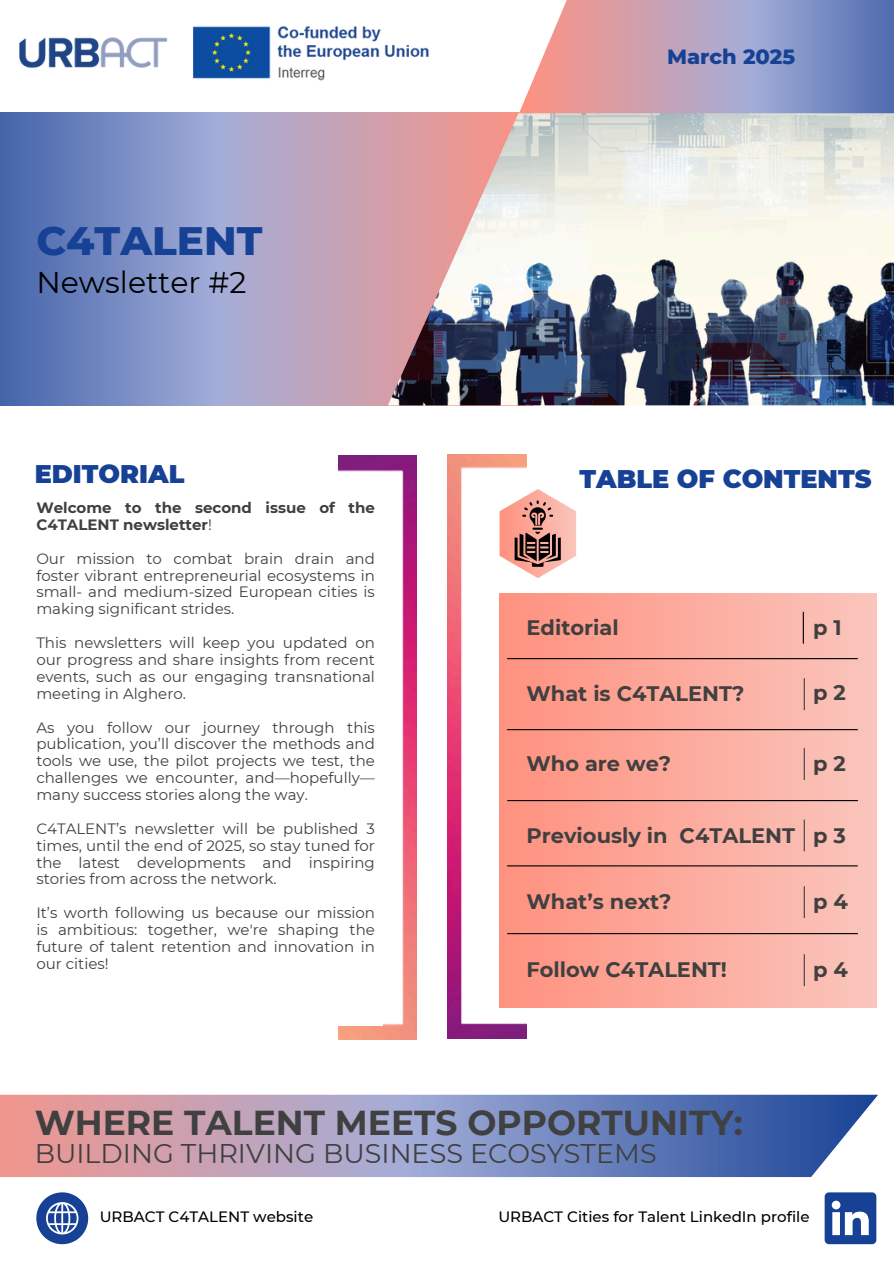
<style>
.page{position:relative;width:894px;height:1264px;background:#fff}
.page>*{position:absolute;margin:0;border:0;box-sizing:border-box;transform-origin:0 0}
.t1{font:800 40.5px "Montserrat";color:#164194}
.t2{font:700 34.5px "Montserrat";color:#404040}
.t3{font:30px "Montserrat";color:#000}
.t4{font:27px "Montserrat";color:#404040}
.t5{font:900 25.5px "Montserrat";color:#164194}
.t6{font:700 21px "Montserrat";color:#404040}
.t7{font:800 21px "Montserrat";color:#164194}
.t8{font:15px/16.8px "Montserrat";color:#404040;text-align:justify}
.t9{font:500 15px "Montserrat";color:#000}
.t10{font:700 15px/16.8px "Montserrat";color:#404040}
.s1{font-weight:400}
</style>
<div class="page">
<svg style="left:0;top:112px;width:388px;height:293px"></svg>
<img style="left:388px;top:112px;width:505px;height:293px">
<div style="left:499px;top:593px;width:377px;height:414px;background:linear-gradient(to right,#ff917f,#f9c5bc)"></div>
<img style="left:447px;top:455px;width:79px;height:583px">
<svg style="left:0;top:1094px;width:877px;height:82px"></svg>
<img style="left:20px;top:26px;width:409px;height:55px">
<img style="left:338px;top:456px;width:78px;height:583px">
<div style="left:317px;top:1015px;width:65px;height:10px;background:#fff"></div>
<svg style="left:519px;top:0;width:374px;height:113px"></svg>
<svg style="left:36px;top:1192px;width:52px;height:52px"></svg>
<svg style="left:824px;top:1192px;width:52px;height:52px"></svg>
<hr style="left:507px;top:729px;width:350px;height:1px;background:#000">
<hr style="left:507px;top:658px;width:350px;height:1px;background:#000">
<hr style="left:507px;top:800px;width:350px;height:1px;background:#000">
<hr style="left:507px;top:865px;width:350px;height:1px;background:#000">
<hr style="left:507px;top:933px;width:350px;height:1px;background:#000">
<hr style="left:803px;top:748px;width:1px;height:32px;background:#404040">
<hr style="left:803px;top:819px;width:1px;height:32px;background:#404040">
<hr style="left:803px;top:886px;width:1px;height:32px;background:#404040">
<hr style="left:802px;top:612px;width:1px;height:31px;background:#000">
<hr style="left:803px;top:678px;width:1px;height:32px;background:#404040">
<hr style="left:803px;top:954px;width:1px;height:32px;background:#404040">
<svg style="left:499px;top:489px;width:77px;height:89px"></svg>
<p class="t1" style="left:36px;top:216px;width:227px">C4TALENT</p>
<p class="t3" style="left:36px;top:264px;width:211px">Newsletter #2</p>
<p class="t5" style="left:35px;top:458px;width:151px">EDITORIAL</p>
<h3 class="t10" style="left:36px;top:499px;width:340px">Welcome to the second issue of the<br>C4TALENT newsletter<span class="s1">!</span></h3>
<p class="t8" style="left:36px;top:550px;width:340px">Our mission to combat brain drain and foster vibrant entrepreneurial ecosystems in small- and medium-sized European cities is making significant strides.</p>
<p class="t8" style="left:36px;top:634px;width:340px">This newsletters will keep you updated on our progress and share insights from recent events, such as our engaging transnational meeting in Alghero.</p>
<p class="t8" style="left:36px;top:718px;width:340px">As you follow our journey through this publication, you’ll discover the methods and tools we use, the pilot projects we test, the challenges we encounter, and—hopefully— many success stories along the way.</p>
<p class="t8" style="left:36px;top:820px;width:340px">C4TALENT’s newsletter will be published 3 times, until the end of 2025, so stay tuned for the latest developments and inspiring stories from across the network.</p>
<p class="t8" style="left:36px;top:904px;width:340px">It’s worth following us because our mission is ambitious: together, we're shaping the future of talent retention and innovation in our cities!</p>
<p class="t7" style="left:667px;top:44px;width:130px">March 2025</p>
<h3 class="t5" style="left:579px;top:463px;width:293px">TABLE OF CONTENTS</h3>
<p class="t6" style="left:526px;top:614px;width:94px">Editorial</p>
<h4 class="t6" style="left:526px;top:681px;width:219px">What is C4TALENT?</h4>
<p class="t6" style="left:813px;top:614px;width:30px">p 1</p>
<h4 class="t6" style="left:813px;top:680px;width:34px">p 2</h4>
<p class="t6" style="left:526px;top:751px;width:146px">Who are we?</p>
<p class="t6" style="left:813px;top:751px;width:34px">p 2</p>
<h4 class="t6" style="left:526px;top:822px;width:270px">Previously in C4TALENT</h4>
<h4 class="t6" style="left:813px;top:822px;width:34px">p 3</h4>
<p class="t6" style="left:526px;top:889px;width:146px">What’s next?</p>
<p class="t6" style="left:813px;top:889px;width:36px">p 4</p>
<h4 class="t6" style="left:526px;top:957px;width:202px">Follow C4TALENT!</h4>
<h4 class="t6" style="left:813px;top:957px;width:36px">p 4</h4>
<p class="t2" style="left:35px;top:1101px;width:709px">WHERE TALENT MEETS OPPORTUNITY:</p>
<p class="t4" style="left:35px;top:1136px;width:623px">BUILDING THRIVING BUSINESS ECOSYSTEMS</p>
<h2 class="t9" style="left:100px;top:1207px;width:215px">URBACT C4TALENT website</h2>
<p class="t9" style="left:498px;top:1207px;width:313px">URBACT Cities for Talent LinkedIn profile</p>
</div>
